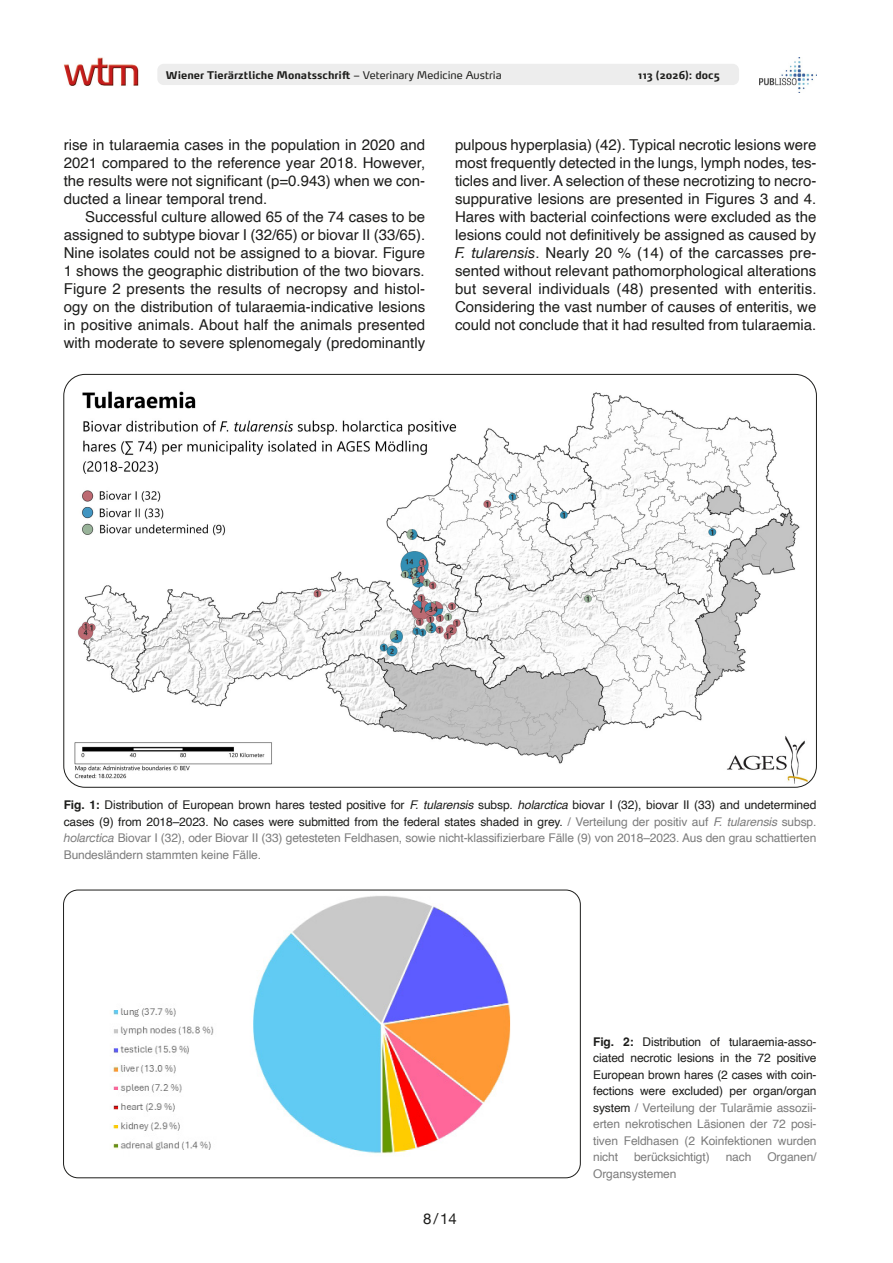
<style>
.page{position:relative;width:893px;height:1263px;background:#fff}
.page>*{position:absolute;margin:0;border:0;box-sizing:border-box;transform-origin:0 0}
.Text_Englisch{font:15px/18px "Helvetica";color:#1d1d1b;text-align:justify}
.t1{font:15px "Helvetica Neue";color:#1d1d1b}
.Tab____Abb{font:12px/16.5px "Helvetica";letter-spacing:-.01em;color:#7c7c7c;text-align:justify}
.Tab____Abb-2{font:12px/16.5px "Helvetica";letter-spacing:-.01em;color:#1d1d1b;text-align:justify}
.t2{font:700 10.5px "Max OT";color:#1d1d1b}
.s1{font-weight:400}
.s2{font-family:"Helvetica Neue";font-style:italic}
.s3{font-weight:700;color:#1d1d1b}
.s4{color:#1d1d1b}
.s5{font-style:italic;color:#1d1d1b}
.s6{font-style:italic}
.s7{font-weight:700}
.s8{color:#7c7c7c}
</style>
<div class="page">
<div style="left:157px;top:64px;width:582px;height:21px;background:#ededed;border-radius:6px"></div>
<img style="left:64px;top:57px;width:75px;height:29px">
<img style="left:759px;top:58px;width:57px;height:35px">
<img style="left:64px;top:374px;width:752px;height:413px">
<img style="left:64px;top:890px;width:516px;height:288px">
<div style="left:63px;top:890px;width:517px;height:288px;border:1px solid #1d1d1b;border-radius:15px"></div>
<p class="t2" style="left:166px;top:68px;width:337px">Wiener Tierärztliche Monatsschrift <span class="s1">– Veterinary Medicine Austria</span></p>
<p class="t2" style="left:638px;top:68px;width:83px">113 (2026): doc5</p>
<p class="Text_Englisch" style="left:64px;top:136px;width:363px">rise in tularaemia cases in the population in 2020 and 2021 compared to the reference year 2018. However, the results were not significant (p=0.943) when we con&shy;ducted a linear temporal trend.</p>
<p class="Text_Englisch" style="left:64px;top:208px;width:363px;text-indent:21px">Successful culture allowed 65 of the 74 cases to be assigned to subtype biovar I (32/65) or biovar II (33/65).<br>Nine isolates could not be assigned to a biovar. Figure 1 shows the geographic distribution of the two biovars.</p>
<p class="Text_Englisch" style="left:64px;top:280px;width:363px">Figure 2 presents the results of necropsy and histol&shy;ogy on the distribution of tularaemia-indicative lesions in positive animals. About half the animals presented with moderate to severe splenomegaly (predominantly</p>
<p class="Text_Englisch" style="left:455px;top:136px;width:363px">pulpous hyperplasia) (42). Typical necrotic lesions were most frequently detected in the lungs, lymph nodes, tes&shy;ticles and liver. A selection of these necrotizing to necro&shy;suppurative lesions are presented in Figures 3 and 4.<br>Hares with bacterial coinfections were excluded as the lesions could not definitively be assigned as caused by <span class="s2">F. tularensis</span>. Nearly 20 % (14) of the carcasses pre&shy;sented without relevant pathomorphological alterations but several individuals (48) presented with enteritis.<br>Considering the vast number of causes of enteritis, we could not conclude that it had resulted from tularaemia.</p>
<p class="Tab____Abb" style="left:64px;top:797px;width:754px"><span class="s3">Fig. 1:</span> <span class="s4">Distribution of European brown hares tested positive for</span> <span class="s5">F. tularensis</span> <span class="s4">subsp.</span> <span class="s5">holarctica</span> <span class="s4">biovar I (32), biovar II (33) and undetermined cases (9) from 2018–2023. No cases were submitted from the federal states shaded in grey.</span> / Verteilung der positiv auf <span class="s6">F. tularensis</span> subsp. <span class="s2">holarctica</span> Biovar I (32), oder Biovar II (33) getesteten Feldhasen, sowie nicht-klassifizierbare Fälle (9) von 2018–2023. Aus den grau schattierten Bundesländern stammten keine Fälle.</p>
<p class="t1" style="left:423px;top:1207px;width:35px">8/14</p>
<p class="Tab____Abb-2" style="left:593px;top:1034px;width:225px"><span class="s7">Fig. 2:</span> Distribution of tularaemia-asso&shy;ciated necrotic lesions in the 72 positive European brown hares (2 cases with coin&shy;fections were excluded) per organ/organ system <span class="s8">/ Verteilung der Tularämie assozii&shy;erten nekrotischen Läsionen der 72 posi&shy;tiven Feldhasen (2 Koinfektionen wurden nicht</span></p>
<p class="Tab____Abb" style="left:634px;top:1149px;width:77px">berücksichtigt)</p>
<p class="Tab____Abb" style="left:726px;top:1149px;width:27px">nach</p>
<p class="Tab____Abb" style="left:767px;top:1149px;width:51px">Organen/</p>
<p class="Tab____Abb" style="left:593px;top:1166px;width:85px">Organsystemen</p>
</div>
